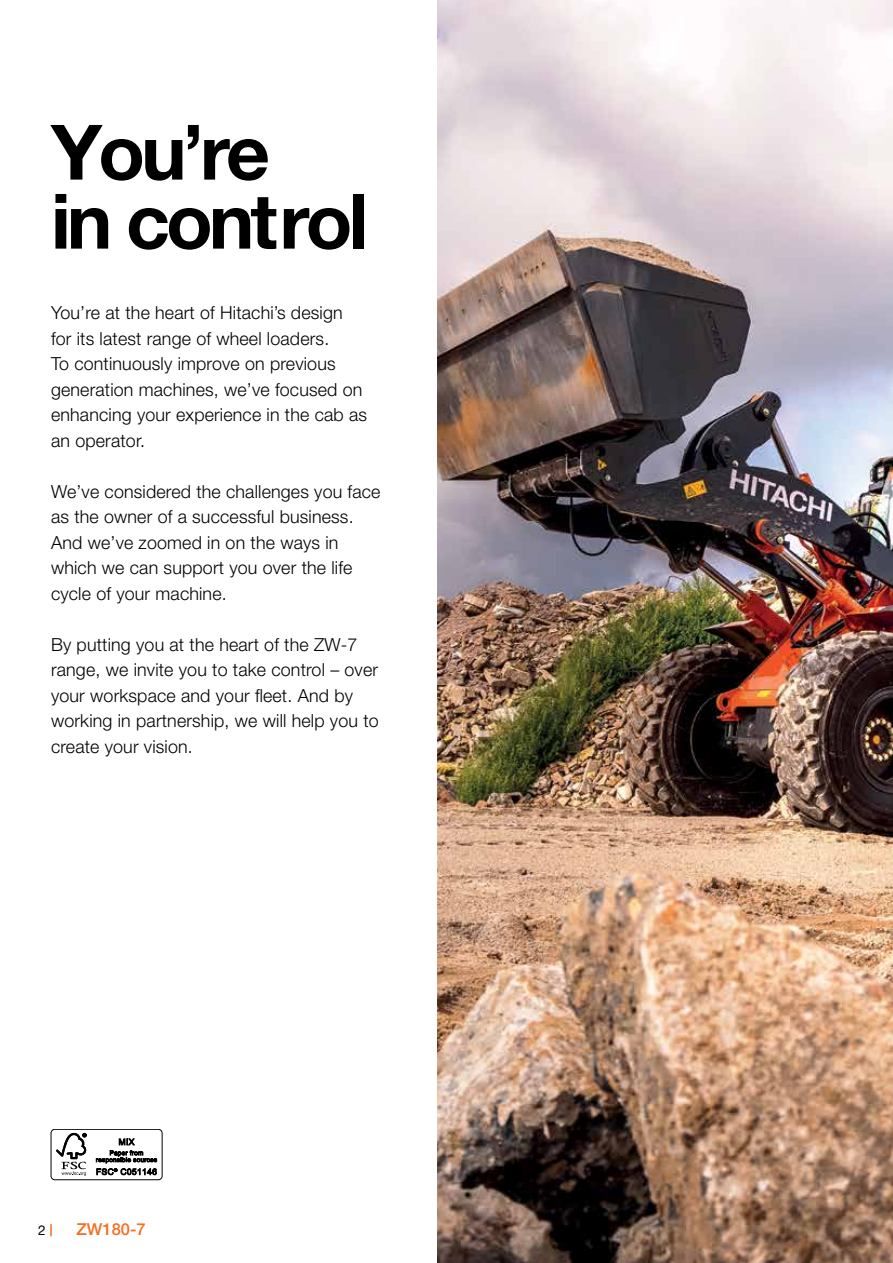
<style>
.page{position:relative;width:893px;height:1263px;background:#fff}
.page>*{position:absolute;margin:0;border:0;box-sizing:border-box;transform-origin:0 0}
.t1{font:700 76.5px/69px "Helvetica Neue LT Pro";letter-spacing:-.05em;color:#000}
.t2{font:300 18px/25.5px "Helvetica Neue LT Pro";letter-spacing:.01em;color:#000}
.t3{font:500 16.5px "Helvetica Neue LT Pro";color:#f36f21}
.t4{font:13.5px "Helvetica Neue LT Pro";color:#000}
</style>
<div class="page">
<img style="left:437px;top:0;width:456px;height:1263px">
<svg style="left:50px;top:1224px;width:2px;height:12px"></svg>
<div style="left:51px;top:1129px;width:112px;height:51px;border:1px solid #000;border-radius:4px"></div>
<svg style="left:56px;top:1133px;width:30px;height:43px"></svg>
<svg style="left:96px;top:1138px;width:61px;height:37px"></svg>
<h1 class="t1" style="left:51px;top:116px;width:319px">You’re<br>in control</h1>
<p class="t2" style="left:51px;top:299px;width:318px">You’re at the heart of Hitachi’s design for its latest range of wheel loaders.<br>To continuously improve on previous generation machines, we’ve focused on enhancing your experience in the cab as an operator.</p>
<p class="t2" style="left:51px;top:478px;width:331px">We’ve considered the challenges you face as the owner of a successful business.<br>And we’ve zoomed in on the ways in which we can support you over the life cycle of your machine.</p>
<p class="t2" style="left:51px;top:631px;width:329px">By putting you at the heart of the ZW-7 range, we invite you to take control – over your workspace and your fleet. And by working in partnership, we will help you to create your vision.</p>
<p class="t4" style="left:38px;top:1222px;width:9px">2</p>
<p class="t3" style="left:77px;top:1220px;width:71px">ZW180-7</p>
</div>
